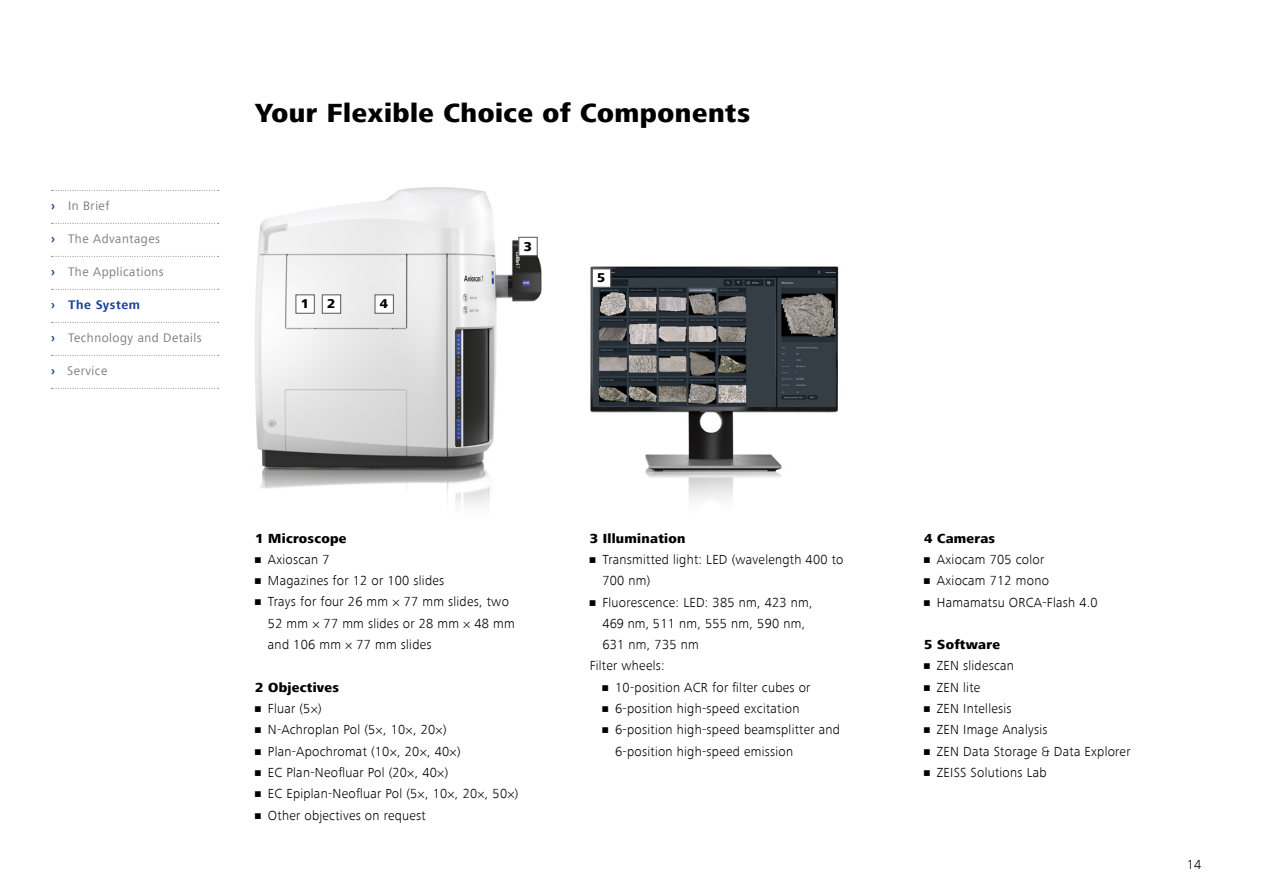
<style>
.page{position:relative;width:1263px;height:893px;background:#fff}
.page>*{position:absolute;margin:0;border:0;box-sizing:border-box;transform-origin:0 0}
.t1{font:800 27px "ZEISS Frutiger Next W1 G";letter-spacing:.02em;color:#000}
.t2{font:300 13.5px/21.3px "ZEISS Frutiger Next W1 G";letter-spacing:.02em;color:#000}
.t3{font:800 13.5px "ZEISS Frutiger Next W1 G";letter-spacing:.02em;color:#000}
.t4{font:800 13.2px "ZEISS Frutiger Next W1 G";color:#000}
.t5{font:12.75px "ZEISS Frutiger Next W1 G";letter-spacing:.04em;color:#7c7b7b}
.t6{font:700 12.75px "ZEISS Frutiger Next W1 G";letter-spacing:.04em;color:#164194}
.s1{font-weight:700;color:#164194}
</style>
<div class="page">
<img style="left:590px;top:266px;width:249px;height:235px">
<img style="left:255px;top:187px;width:287px;height:318px">
<div style="left:518px;top:237px;width:20px;height:19px;background:#fff;border:1px solid #575756"></div>
<div style="left:322px;top:294px;width:19px;height:20px;background:#fff;border:1px solid #575756"></div>
<div style="left:296px;top:294px;width:19px;height:20px;background:#fff;border:1px solid #575756"></div>
<div style="left:375px;top:294px;width:19px;height:20px;background:#fff;border:1px solid #575756"></div>
<div style="left:592px;top:269px;width:19px;height:19px;background:#fff;border:1px solid #575756"></div>
<svg style="left:51px;top:190px;width:168px;height:1px"></svg>
<svg style="left:51px;top:223px;width:168px;height:1px"></svg>
<svg style="left:51px;top:256px;width:168px;height:1px"></svg>
<svg style="left:51px;top:289px;width:168px;height:1px"></svg>
<svg style="left:51px;top:322px;width:168px;height:1px"></svg>
<svg style="left:51px;top:355px;width:168px;height:1px"></svg>
<svg style="left:51px;top:388px;width:168px;height:1px"></svg>
<p class="t5" style="left:51px;top:199px;width:60px"><span class="s1">›</span> In Brief</p>
<p class="t5" style="left:51px;top:232px;width:111px"><span class="s1">›</span> The Advantages</p>
<p class="t5" style="left:51px;top:265px;width:114px"><span class="s1">›</span> The Applications</p>
<p class="t6" style="left:51px;top:298px;width:90px">› The System</p>
<p class="t5" style="left:51px;top:331px;width:152px"><span class="s1">›</span> Technology and Details</p>
<p class="t5" style="left:51px;top:364px;width:58px"><span class="s1">›</span> Service</p>
<h1 class="t1" style="left:255px;top:97px;width:496px">Your Flexible Choice of Components</h1>
<p class="t4" style="left:301px;top:296px;width:10px">1</p>
<p class="t4" style="left:327px;top:296px;width:10px">2</p>
<p class="t4" style="left:380px;top:296px;width:10px">4</p>
<p class="t4" style="left:524px;top:239px;width:10px">3</p>
<p class="t4" style="left:597px;top:270px;width:10px">5</p>
<p class="t3" style="left:255px;top:530px;width:93px">1 Microscope</p>
<p class="t2" style="left:255px;top:549px;width:76px">• Axioscan 7</p>
<p class="t2" style="left:255px;top:570px;width:191px">• Magazines for 12 or 100 slides</p>
<p class="t2" style="left:268px;top:591px;width:248px;text-indent:-13px">• Trays for four 26 mm × 77 mm slides, two<br>52 mm × 77 mm slides or 28 mm × 48 mm and 106 mm × 77 mm slides</p>
<p class="t3" style="left:255px;top:679px;width:85px">2 Objectives</p>
<p class="t2" style="left:255px;top:698px;width:68px">• Fluar (5×)</p>
<p class="t2" style="left:255px;top:719px;width:193px">• N-Achroplan Pol (5×, 10×, 20×)</p>
<p class="t2" style="left:255px;top:740px;width:207px">• Plan-Apochromat (10×, 20×, 40×)</p>
<p class="t2" style="left:255px;top:762px;width:195px">• EC Plan-Neofluar Pol (20×, 40×)</p>
<p class="t2" style="left:255px;top:783px;width:265px">• EC Epiplan-Neofluar Pol (5×, 10×, 20×, 50×)</p>
<p class="t2" style="left:255px;top:804px;width:172px">• Other objectives on request</p>
<p class="t3" style="left:590px;top:530px;width:97px">3 Illumination</p>
<p class="t2" style="left:602px;top:549px;width:243px;text-indent:-13px">• Transmitted light: LED (wavelength 400 to<br>700 nm)</p>
<p class="t2" style="left:590px;top:591px;width:225px">• Fluorescence: LED: 385 nm, 423 nm,</p>
<p class="t2" style="left:602px;top:613px;width:204px">469 nm, 511 nm, 555 nm, 590 nm,</p>
<p class="t2" style="left:602px;top:634px;width:98px">631 nm, 735 nm</p>
<p class="t2" style="left:590px;top:655px;width:77px">Filter wheels:</p>
<p class="t2" style="left:602px;top:677px;width:209px">• 10-position ACR for filter cubes or</p>
<p class="t2" style="left:602px;top:698px;width:199px">• 6-position high-speed excitation</p>
<p class="t2" style="left:615px;top:719px;width:226px;text-indent:-13px">• 6-position high-speed beamsplitter and<br>6-position high-speed emission</p>
<p class="t3" style="left:924px;top:530px;width:72px">4 Cameras</p>
<p class="t2" style="left:924px;top:549px;width:121px">• Axiocam 705 color</p>
<p class="t2" style="left:924px;top:570px;width:126px">• Axiocam 712 mono</p>
<p class="t2" style="left:924px;top:591px;width:175px">• Hamamatsu ORCA-Flash 4.0</p>
<p class="t3" style="left:924px;top:637px;width:77px">5 Software</p>
<p class="t2" style="left:924px;top:655px;width:91px">• ZEN slidescan</p>
<p class="t2" style="left:924px;top:677px;width:58px">• ZEN lite</p>
<p class="t2" style="left:924px;top:698px;width:89px">• ZEN Intellesis</p>
<p class="t2" style="left:924px;top:719px;width:125px">• ZEN Image Analysis</p>
<p class="t2" style="left:924px;top:740px;width:208px">• ZEN Data Storage &amp; Data Explorer</p>
<p class="t2" style="left:924px;top:762px;width:124px">• ZEISS Solutions Lab</p>
<p class="t2" style="left:1187px;top:853px;width:16px">14</p>
</div>
